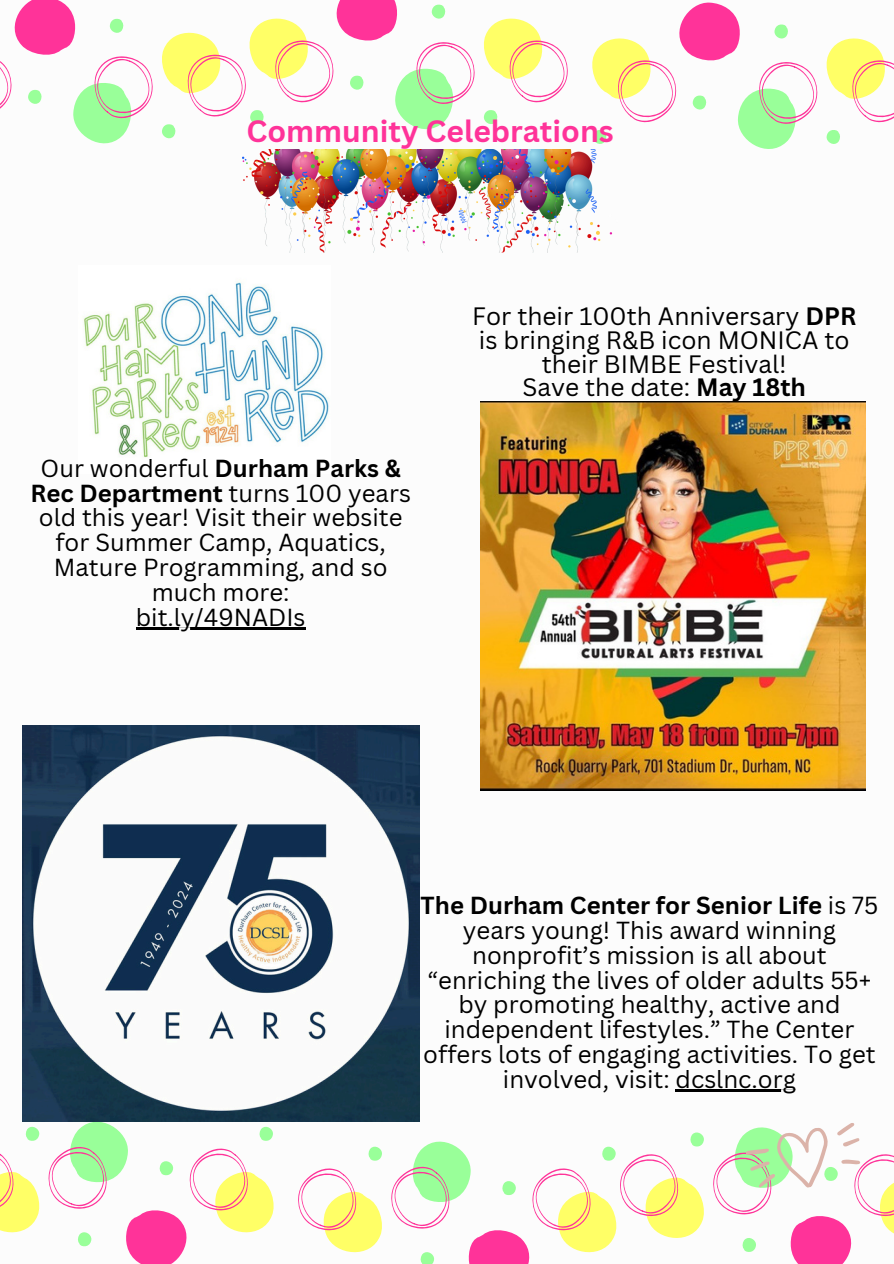
<style>
.page{position:relative;width:894px;height:1264px;background:#fff}
.page>*{position:absolute;margin:0;border:0;box-sizing:border-box;transform-origin:0 0}
.t1{font:700 30px "Canva Sans";color:#f39}
.t2{font:24.45px/23.7px "Canva Sans";color:#000;text-align:center}
.t3{font:24px/24.8px "Canva Sans";color:#000;text-align:center}
.s1{font-weight:700}
</style>
<div class="page">
<svg style="left:0;top:0;width:153px;height:143px"></svg>
<svg style="left:162px;top:0;width:406px;height:139px"></svg>
<svg style="left:826px;top:130px;width:14px;height:14px"></svg>
<svg style="left:592px;top:3px;width:225px;height:146px"></svg>
<svg style="left:826px;top:38px;width:67px;height:85px"></svg>
<svg style="left:298px;top:1132px;width:406px;height:131px"></svg>
<svg style="left:25px;top:1126px;width:15px;height:15px"></svg>
<svg style="left:48px;top:1121px;width:227px;height:142px"></svg>
<svg style="left:0;top:1153px;width:40px;height:80px"></svg>
<svg style="left:713px;top:1123px;width:180px;height:140px"></svg>
<img style="left:480px;top:402px;width:384px;height:388px">
<img style="left:83px;top:282px;width:246px;height:176px">
<img style="left:243px;top:149px;width:370px;height:103px">
<img style="left:23px;top:725px;width:396px;height:396px">
<hr style="left:136px;top:627px;width:169px;height:3px;background:#000">
<hr style="left:675px;top:1089px;width:120px;height:3px;background:#000">
<p class="t1" style="left:246px;top:110px;width:369px">Community Celebrations</p>
<p class="t3" style="left:30px;top:455px;width:382px">Our wonderful <span class="s1">Durham Parks &amp;<br>Rec Department</span> turns 100 years old this year! Visit their website for Summer Camp, Aquatics,<br>Mature Programming, and so much more:</p>
<p class="t3" style="left:136px;top:604px;width:171px">bit.ly/49NADIs</p>
<p class="t2" style="left:472px;top:304px;width:386px">For their 100th Anniversary <span class="s1">DPR </span>is bringing R&amp;B icon MONICA to their BIMBE Festival!</p>
<p class="t2" style="left:522px;top:375px;width:285px">Save the date: <span class="s1">May 18th</span></p>
<p class="t3" style="left:420px;top:892px;width:459px"><span class="s1">The Durham Center for Senior Life</span> is 75 years young! This award winning nonprofit’s mission is all about “enriching the lives of older adults 55+ by promoting healthy, active and independent lifestyles.” The Center offers lots of engaging activities. To get involved, visit: dcslnc.org</p>
</div>
